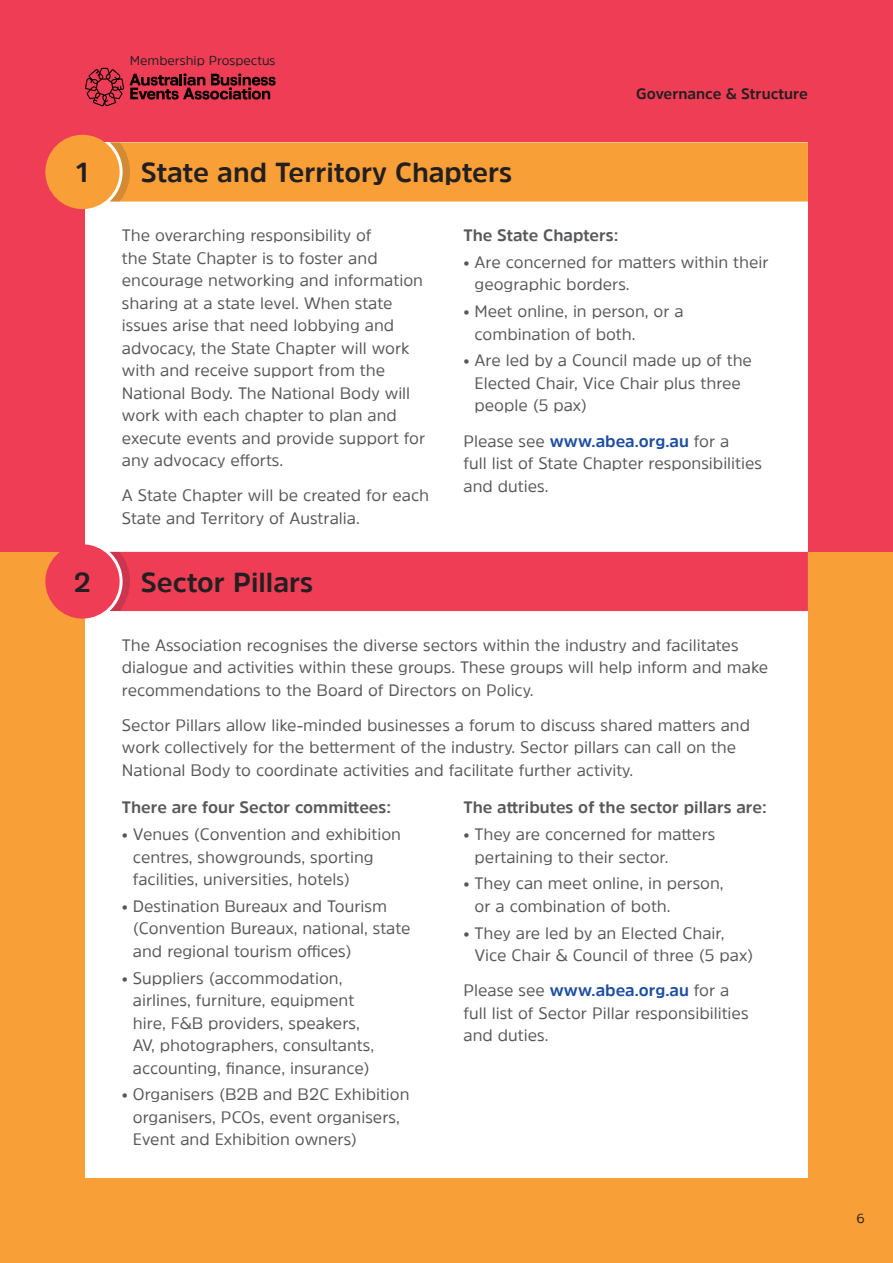
<style>
.page{position:relative;width:893px;height:1263px;background:#fff}
.page>*{position:absolute;margin:0;border:0;box-sizing:border-box;transform-origin:0 0}
.Body{font:700 27.45px "Amsi Pro";color:#231f20}
.Body-2{font:16.5px/22.5px "Amsi Pro";color:#57585a}
.Body-3{font:700 16.5px "Amsi Pro";color:#57585a}
.Body-4{font:700 15px "Amsi Pro";color:#231f20}
.Body-5{font:12.9px "Amsi Pro";color:#231f20}
.s1{font-weight:700;color:#1c4da1}
</style>
<div class="page">
<div style="left:0;top:552px;width:893px;height:711px;background:#f99f38"></div>
<div style="left:0;top:0;width:893px;height:552px;background:#ef3d55"></div>
<div style="left:85px;top:142px;width:723px;height:1036px;background:#fff"></div>
<svg style="left:85px;top:68px;width:191px;height:38px"></svg>
<div style="left:45px;top:135px;width:75px;height:74px;background:#f99f38;border-radius:50%"></div>
<div style="left:110px;top:142px;width:698px;height:60px;background:#f99f38"></div>
<div style="left:45px;top:544px;width:75px;height:75px;background:#ef3d55;border-radius:50%"></div>
<div style="left:110px;top:552px;width:698px;height:59px;background:#ef3d55"></div>
<p class="Body-5" style="left:130px;top:52px;width:147px">Membership Prospectus</p>
<p class="Body" style="left:76px;top:154px;width:15px">1</p>
<p class="Body" style="left:141px;top:154px;width:373px">State and Territory Chapters</p>
<p class="Body-4" style="left:636px;top:84px;width:173px">Governance &amp; Structure</p>
<p class="Body-2" style="left:122px;top:224px;width:305px">The overarching responsibility of<br>the State Chapter is to foster and encourage networking and information sharing at a state level. When state issues arise that need lobbying and advocacy, the State Chapter will work with and receive support from the National Body. The National Body will work with each chapter to plan and execute events and provide support for any advocacy efforts.</p>
<p class="Body-2" style="left:122px;top:484px;width:309px">A State Chapter will be created for each<br>State and Territory of Australia.</p>
<p class="Body" style="left:74px;top:563px;width:19px">2</p>
<p class="Body" style="left:141px;top:563px;width:174px">Sector Pillars</p>
<p class="Body-3" style="left:463px;top:224px;width:156px">The State Chapters:</p>
<p class="Body-2" style="left:475px;top:250px;width:295px;text-indent:-11px">• Are concerned for matters within their geographic borders.</p>
<p class="Body-2" style="left:475px;top:300px;width:211px;text-indent:-11px">• Meet online, in person, or a combination of both.</p>
<p class="Body-2" style="left:475px;top:349px;width:279px;text-indent:-11px">• Are led by a Council made up of the<br>Elected Chair, Vice Chair plus three people (5 pax)</p>
<p class="Body-2" style="left:463px;top:429px;width:300px">Please see <span class="s1">www.abea.org.au</span> for a<br>full list of State Chapter responsibilities and duties.</p>
<p class="Body-2" style="left:122px;top:633px;width:648px">The Association recognises the diverse sectors within the industry and facilitates dialogue and activities within these groups. These groups will help inform and make recommendations to the Board of Directors on Policy.</p>
<p class="Body-2" style="left:122px;top:713px;width:630px">Sector Pillars allow like-minded businesses a forum to discuss shared matters and work collectively for the betterment of the industry. Sector pillars can call on the<br>National Body to coordinate activities and facilitate further activity.</p>
<p class="Body-3" style="left:122px;top:796px;width:271px">There are four Sector committees:</p>
<p class="Body-2" style="left:133px;top:823px;width:270px;text-indent:-11px">• Venues (Convention and exhibition centres, showgrounds, sporting facilities, universities, hotels)</p>
<p class="Body-2" style="left:133px;top:894px;width:279px;text-indent:-11px">• Destination Bureaux and Tourism (Convention Bureaux, national, state and regional tourism offices)</p>
<p class="Body-2" style="left:133px;top:966px;width:243px;text-indent:-11px">• Suppliers (accommodation, airlines, furniture, equipment hire, F&amp;B providers, speakers,<br>AV, photographers, consultants, accounting, finance, insurance)</p>
<p class="Body-2" style="left:133px;top:1083px;width:278px;text-indent:-11px">• Organisers (B2B and B2C Exhibition organisers, PCOs, event organisers,<br>Event and Exhibition owners)</p>
<p class="Body-3" style="left:463px;top:796px;width:305px">The attributes of the sector pillars are:</p>
<p class="Body-2" style="left:475px;top:823px;width:242px;text-indent:-11px">• They are concerned for matters pertaining to their sector.</p>
<p class="Body-2" style="left:475px;top:872px;width:251px;text-indent:-11px">• They can meet online, in person, or a combination of both.</p>
<p class="Body-2" style="left:475px;top:921px;width:280px;text-indent:-11px">• They are led by an Elected Chair,<br>Vice Chair &amp; Council of three (5 pax)</p>
<p class="Body-2" style="left:463px;top:979px;width:287px">Please see <span class="s1">www.abea.org.au</span> for a full list of Sector Pillar responsibilities and duties.</p>
<p class="Body-5" style="left:857px;top:1210px;width:10px">6</p>
</div>
